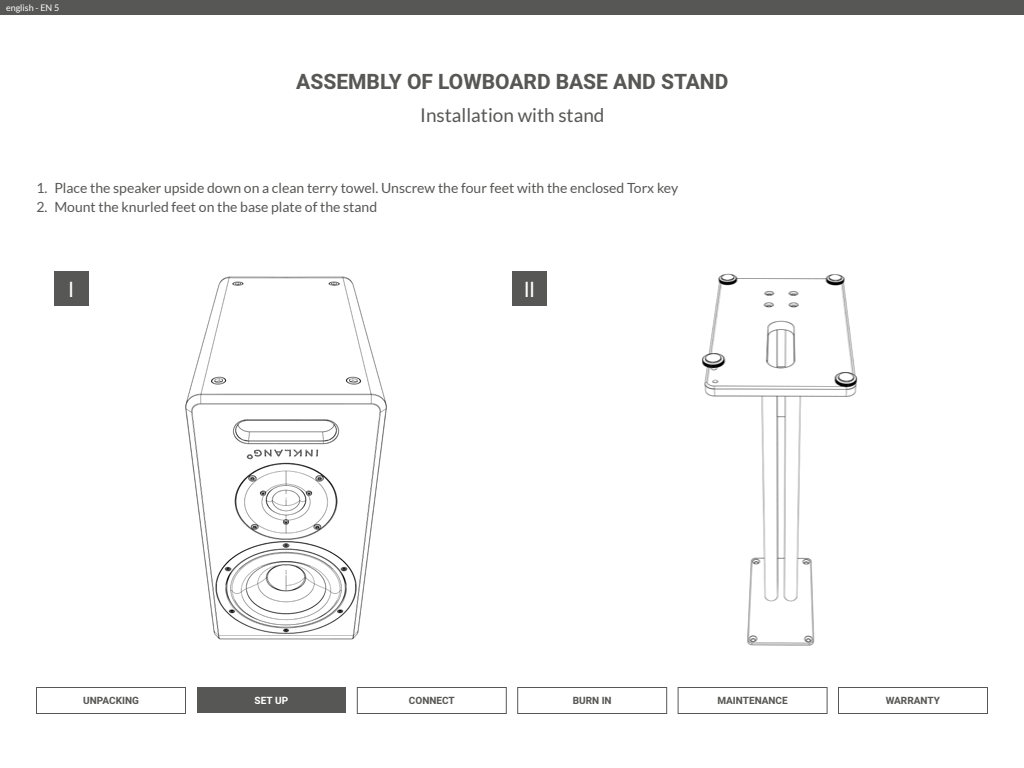
<style>
.page{position:relative;width:1024px;height:768px;background:#fff}
.page>*{position:absolute;margin:0;border:0;box-sizing:border-box;transform-origin:0 0}
.t1{font:700 21px "Heebo";color:#575756}
.t2{font:21px "Azo Web";color:#fff}
.t3{font:19px "Lato";color:#575756}
.t4{font:14px "Lato";color:#575756}
.t5{font:700 10px "Heebo";color:#575756}
.t6{font:700 10px "Heebo";color:#fff}
.t7{font:9px "Lato";color:#fff}
</style>
<div class="page">
<img style="left:701px;top:273px;width:157px;height:373px">
<div style="left:512px;top:271px;width:35px;height:35px;background:#575756"></div>
<div style="left:0;top:0;width:1024px;height:15px;background:#575756"></div>
<div style="left:54px;top:271px;width:35px;height:35px;background:#575756"></div>
<div style="left:197px;top:688px;width:149px;height:26px;background:#575756"></div>
<div style="left:357px;top:687px;width:150px;height:27px;border:1px solid #575756"></div>
<div style="left:517px;top:687px;width:150px;height:27px;border:1px solid #575756"></div>
<div style="left:678px;top:687px;width:150px;height:27px;border:1px solid #575756"></div>
<div style="left:838px;top:687px;width:150px;height:27px;border:1px solid #575756"></div>
<div style="left:36px;top:687px;width:150px;height:27px;border:1px solid #575756"></div>
<img style="left:185px;top:276px;width:202px;height:364px">
<p class="t7" style="left:6px;top:3px;width:55px">english - EN 5</p>
<h1 class="t1" style="left:296px;top:67px;width:434px">ASSEMBLY OF LOWBOARD BASE AND STAND</h1>
<h2 class="t3" style="left:420px;top:105px;width:186px">Installation with stand</h2>
<p class="t4" style="left:36px;top:180px;width:643px">1. Place the speaker upside down on a clean terry towel. Unscrew the four feet with the enclosed Torx key</p>
<p class="t4" style="left:36px;top:199px;width:342px">2. Mount the knurled feet on the base plate of the stand</p>
<h1 class="t2" style="left:68px;top:276px;width:7px">I</h1>
<h1 class="t2" style="left:524px;top:276px;width:12px">II</h1>
<p class="t5" style="left:83px;top:694px;width:57px">UNPACKING</p>
<p class="t6" style="left:255px;top:694px;width:35px">SET UP</p>
<p class="t5" style="left:409px;top:694px;width:47px">CONNECT</p>
<p class="t5" style="left:573px;top:694px;width:40px">BURN IN</p>
<p class="t5" style="left:717px;top:694px;width:72px">MAINTENANCE</p>
<p class="t5" style="left:886px;top:694px;width:56px">WARRANTY</p>
</div>
